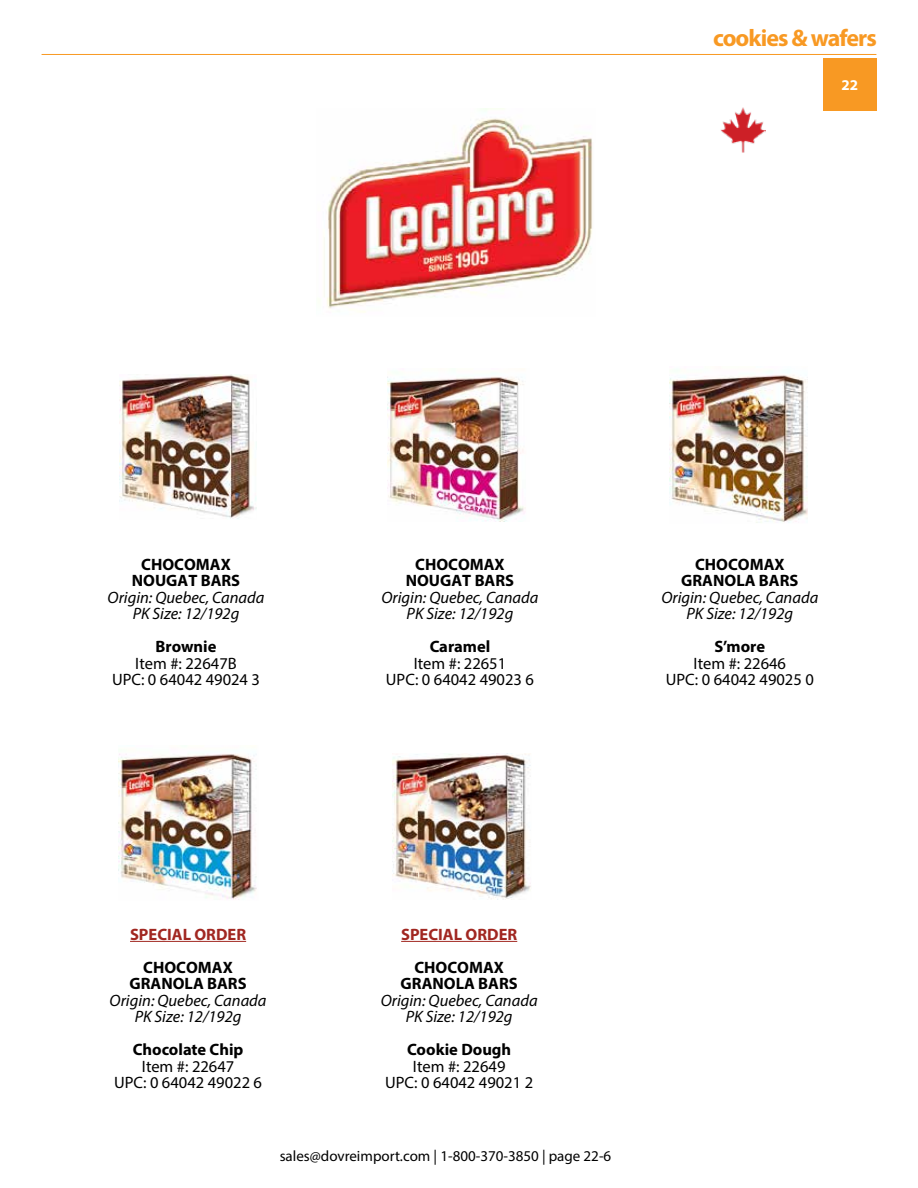
<style>
.page{position:relative;width:918px;height:1188px;background:#fff}
.page>*{position:absolute;margin:0;border:0;box-sizing:border-box;transform-origin:0 0}
.t1{font:700 24px "Myriad Pro";letter-spacing:-.04em;color:#f89923}
.t2{font:italic 16.5px/16.5px "Myriad Pro";color:#000;text-align:center}
.t3{font:700 16.5px/16.5px "Myriad Pro";color:#000;text-align:center}
.t4{font:16.5px/16.5px "Myriad Pro";color:#000;text-align:center}
.t5{font:700 16.5px "Myriad Pro";color:#a12721}
.t6{font:15px "Myriad Pro";color:#000}
.t7{font:700 15px "Myriad Pro";color:#fff}
</style>
<div class="page">
<hr style="left:42px;top:54px;width:834px;height:1px;background:#f89923">
<div style="left:823px;top:58px;width:54px;height:52px;background:#f89923"></div>
<img style="left:119px;top:374px;width:137px;height:145px">
<img style="left:388px;top:377px;width:137px;height:145px">
<hr style="left:130px;top:941px;width:116px;height:1px;background:#a12721">
<hr style="left:401px;top:941px;width:116px;height:1px;background:#a12721">
<img style="left:392px;top:753px;width:139px;height:146px">
<img style="left:118px;top:754px;width:139px;height:146px">
<img style="left:670px;top:371px;width:138px;height:152px">
<img style="left:324px;top:108px;width:269px;height:205px">
<img style="left:720px;top:107px;width:46px;height:46px">
<h1 class="t1" style="left:713px;top:22px;width:165px">cookies &amp; wafers</h1>
<p class="t7" style="left:841px;top:75px;width:18px">22</p>
<p class="t3" style="left:132px;top:555px;width:110px">CHOCOMAX<br>NOUGAT BARS</p>
<p class="t2" style="left:108px;top:589px;width:158px">Origin: Quebec, Canada<br>PK Size: 12/192g</p>
<p class="t3" style="left:156px;top:638px;width:62px">Brownie</p>
<p class="t4" style="left:112px;top:655px;width:150px">Item #: 22647B<br>UPC: 0 64042 49024 3</p>
<p class="t3" style="left:406px;top:555px;width:110px">CHOCOMAX<br>NOUGAT BARS</p>
<p class="t2" style="left:381px;top:589px;width:158px">Origin: Quebec, Canada<br>PK Size: 12/192g</p>
<p class="t3" style="left:430px;top:638px;width:62px">Caramel</p>
<p class="t4" style="left:386px;top:655px;width:150px">Item #: 22651<br>UPC: 0 64042 49023 6</p>
<p class="t3" style="left:681px;top:555px;width:119px">CHOCOMAX<br>GRANOLA BARS</p>
<p class="t2" style="left:661px;top:589px;width:158px">Origin: Quebec, Canada<br>PK Size: 12/192g</p>
<p class="t3" style="left:715px;top:638px;width:52px">S’more</p>
<p class="t4" style="left:666px;top:655px;width:150px">Item #: 22646<br>UPC: 0 64042 49025 0</p>
<p class="t5" style="left:130px;top:923px;width:118px">SPECIAL ORDER</p>
<p class="t3" style="left:130px;top:958px;width:119px">CHOCOMAX<br>GRANOLA BARS</p>
<p class="t2" style="left:110px;top:992px;width:158px">Origin: Quebec, Canada<br>PK Size: 12/192g</p>
<p class="t3" style="left:133px;top:1041px;width:112px">Chocolate Chip</p>
<p class="t4" style="left:114px;top:1058px;width:150px">Item #: 22647<br>UPC: 0 64042 49022 6</p>
<p class="t5" style="left:401px;top:923px;width:118px">SPECIAL ORDER</p>
<p class="t3" style="left:401px;top:958px;width:119px">CHOCOMAX<br>GRANOLA BARS</p>
<p class="t2" style="left:381px;top:992px;width:158px">Origin: Quebec, Canada<br>PK Size: 12/192g</p>
<p class="t3" style="left:407px;top:1041px;width:106px">Cookie Dough</p>
<p class="t4" style="left:385px;top:1058px;width:150px">Item #: 22649<br>UPC: 0 64042 49021 2</p>
<p class="t6" style="left:280px;top:1147px;width:333px">sales@dovreimport.com | 1-800-370-3850 | page 22-6</p>
</div>
